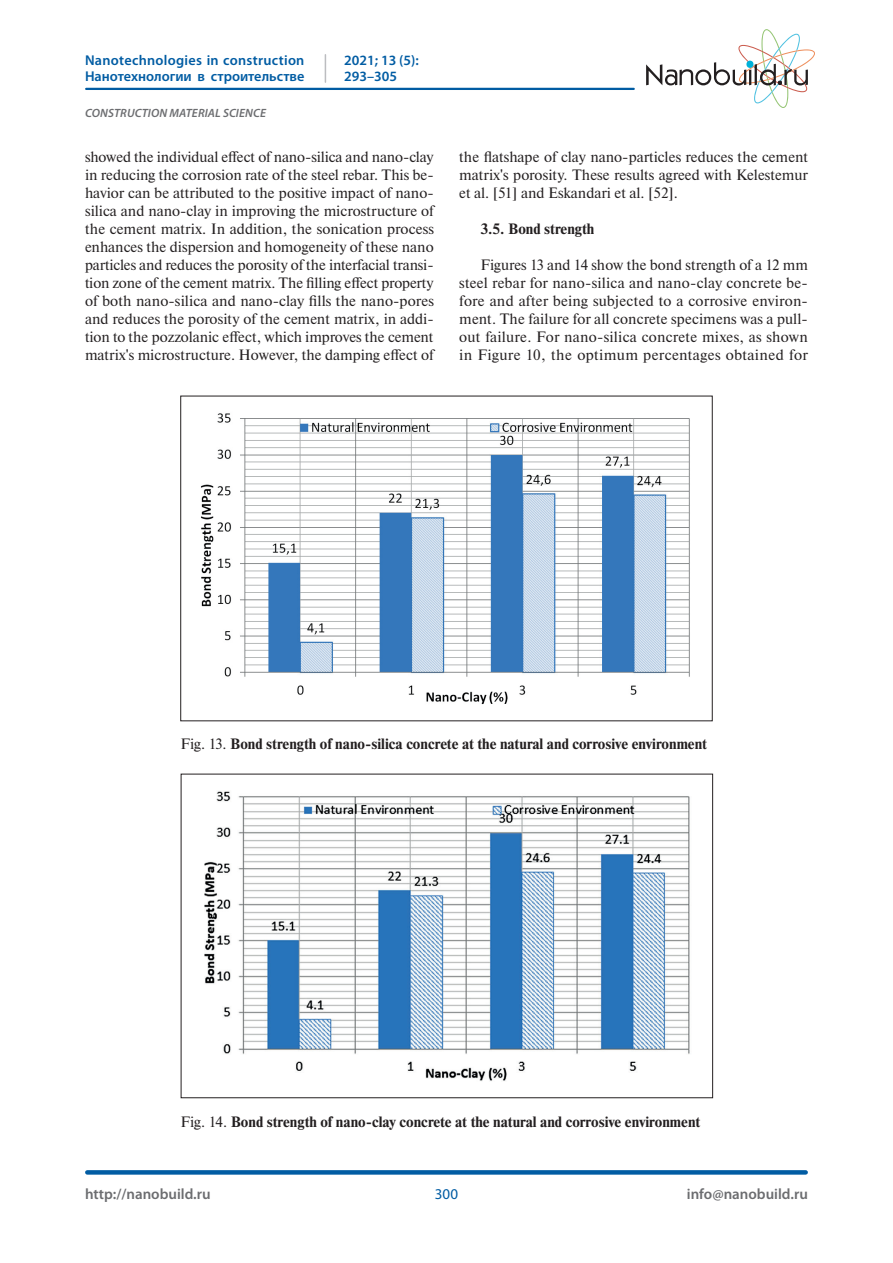
<style>
.page{position:relative;width:893px;height:1263px;background:#fff}
.page>*{position:absolute;margin:0;border:0;box-sizing:border-box;transform-origin:0 0}
.t1{font:15px/18px "Newton";color:#231f20;text-align:justify}
.t2{font:700 15px "Newton";color:#231f20}
.t3{font:600 15px "Myriad Pro";color:#6c6d70}
.t4{font:15px "Myriad Pro";color:#015ca3}
.t5{font:600 14.25px/16.5px "Myriad Pro";letter-spacing:.005em;color:#015ca3}
.t6{font:italic 600 12px "Myriad Pro";letter-spacing:.01em;color:#6c6d70}
.s1{font-weight:400}
</style>
<div class="page">
<svg style="left:646px;top:29px;width:169px;height:79px"></svg>
<div style="left:87px;top:1170px;width:719px;height:5px;background:#015ca3"></div>
<hr style="left:86px;top:88px;width:548px;height:2px;background:#015ca3">
<svg style="left:325px;top:55px;width:1px;height:27px"></svg>
<img style="left:201px;top:413px;width:489px;height:292px">
<img style="left:204px;top:791px;width:486px;height:290px">
<p class="t5" style="left:85px;top:51px;width:221px">Nanotechnologies in construction<br>Нанотехнологии в строительстве</p>
<p class="t5" style="left:344px;top:51px;width:76px">2021; 13 (5):<br>293–305</p>
<p class="t6" style="left:85px;top:105px;width:182px">CONSTRUCTION MATERIAL SCIENCE</p>
<p class="t1" style="left:85px;top:147px;width:350px">showed the individual effect of nano-silica and nano-clay in reducing the corrosion rate of the steel rebar. This be&shy;havior can be attributed to the positive impact of nano&shy;silica and nano-clay in improving the microstructure of the cement matrix. In addition, the sonication process enhances the dispersion and homogeneity of these nano particles and reduces the porosity of the interfacial transi&shy;tion zone of the cement matrix. The filling effect property of both nano-silica and nano-clay fills the nano-pores and reduces the porosity of the cement matrix, in addi&shy;tion to the pozzolanic effect, which improves the cement matrix's microstructure. However, the damping effect of</p>
<p class="t1" style="left:459px;top:147px;width:350px">the flatshape of clay nano-particles reduces the cement matrix's porosity. These results agreed with Kelestemur et al. [51] and Eskandari et al. [52].</p>
<p class="t2" style="left:480px;top:220px;width:115px">3.5. Bond strength</p>
<p class="t1" style="left:459px;top:255px;width:350px;text-indent:21px">Figures 13 and 14 show the bond strength of a 12 mm steel rebar for nano-silica and nano-clay concrete be&shy;fore and after being subjected to a corrosive environ&shy;ment. The failure for all concrete specimens was a pull&shy;out failure. For nano-silica concrete mixes, as shown in Figure 10, the optimum percentages obtained for</p>
<p class="t2" style="left:180px;top:735px;width:528px"><span class="s1">Fig. 13.</span> Bond strength of nano-silica concrete at the natural and corrosive environment</p>
<p class="t2" style="left:180px;top:1112px;width:522px"><span class="s1">Fig. 14.</span> Bond strength of nano-clay concrete at the natural and corrosive environment</p>
<p class="t3" style="left:85px;top:1184px;width:127px">http://nanobuild.ru</p>
<p class="t3" style="left:687px;top:1184px;width:123px">info@nanobuild.ru</p>
<p class="t4" style="left:435px;top:1185px;width:25px">300</p>
</div>
